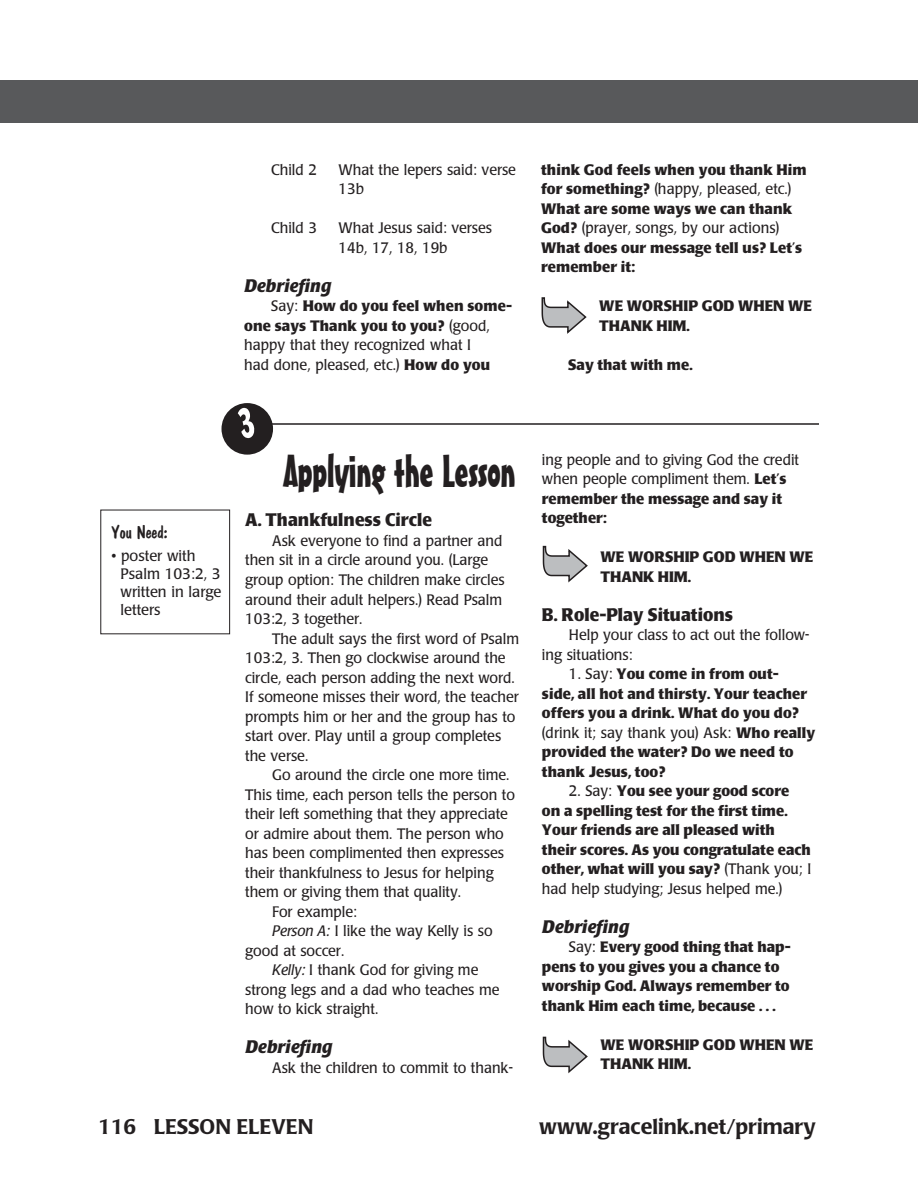
<style>
.page{position:relative;width:918px;height:1202px;background:#fff}
.page>*{position:absolute;margin:0;border:0;box-sizing:border-box;transform-origin:0 0}
.section_title{font:45px "Mister Earl BT";letter-spacing:-.01em;color:#231f20}
.t1{font:500 21px "Poppl Laudatio";color:#231f20}
.subhead{font:700 18px "Poppl Laudatio";color:#231f20;scale:.95 1}
.subhead-2{font:italic 700 18px "Poppl Laudatio";color:#231f20}
.You_Need_head{font:18px "Dom Casual D";color:#231f20}
.body{font:15px/19.5px "Poppl Laudatio";color:#231f20;scale:.95 1}
.body-2{font:700 15px/19.5px "Poppl Laudatio";color:#231f20}
.body-Xindent{font:700 15px/19.5px "Poppl Laudatio";color:#231f20}
.You_Need_items{font:15px/18px "Poppl Laudatio";color:#231f20}
.s1{font-weight:700}
.s2{font-weight:400}
.s3{font-style:italic}
</style>
<div class="page">
<div style="left:0;top:80px;width:891px;height:43px;background:#58595b"></div>
<div style="left:891px;top:80px;width:27px;height:43px;background:#58595b"></div>
<hr style="left:271px;top:423px;width:548px;height:2px;background:#231f20">
<svg style="left:543px;top:1036px;width:45px;height:37px"></svg>
<svg style="left:543px;top:546px;width:45px;height:36px"></svg>
<svg style="left:542px;top:297px;width:45px;height:37px"></svg>
<svg style="left:222px;top:403px;width:51px;height:51px"></svg>
<p class="body" style="left:271px;top:160px;width:50px">Child 2</p>
<p class="body" style="left:339px;top:160px;width:188px">What the lepers said: verse</p>
<p class="body" style="left:339px;top:180px;width:28px">13b</p>
<p class="body" style="left:271px;top:219px;width:50px">Child 3</p>
<p class="body" style="left:339px;top:219px;width:163px">What Jesus said: verses</p>
<p class="body" style="left:339px;top:238px;width:116px">14b, 17, 18, 19b</p>
<p class="subhead-2" style="left:244px;top:275px;width:89px">Debriefing</p>
<p class="body" style="left:244px;top:297px;width:284px;text-indent:27px">Say: <span class="s1">How do you feel when some&shy;one says Thank you to you?</span> (good, happy that they recognized what I<br>had done, pleased, etc.) <span class="s1">How do you</span></p>
<p class="body-2" style="left:541px;top:160px;width:267px">think God feels when you thank Him for something? <span class="s2">(happy, pleased, etc.)<br></span>What are some ways we can thank<br>God? <span class="s2">(prayer, songs, by our actions)<br></span>What does our message tell us? Let’s remember it:</p>
<p class="body-Xindent" style="left:599px;top:296px;width:214px">WE WORSHIP GOD WHEN WE<br>THANK HIM.</p>
<p class="body-2" style="left:568px;top:355px;width:126px">Say that with me.</p>
<p class="You_Need_head" style="left:112px;top:522px;width:58px">You Need:</p>
<p class="You_Need_items" style="left:121px;top:547px;width:102px;text-indent:-9px">• poster with<br>Psalm 103:2, 3 written in large letters</p>
<p class="section_title" style="left:284px;top:444px;width:234px">Applying the Lesson</p>
<p class="subhead" style="left:245px;top:510px;width:198px">A. Thankfulness Circle</p>
<p class="body" style="left:245px;top:531px;width:275px;text-indent:27px">Ask everyone to find a partner and then sit in a circle around you. (Large group option: The children make circles around their adult helpers.) Read Psalm 103:2, 3 together.</p>
<p class="body" style="left:245px;top:629px;width:290px;text-indent:27px">The adult says the first word of Psalm 103:2, 3. Then go clockwise around the circle, each person adding the next word.<br>If someone misses their word, the teacher prompts him or her and the group has to start over. Play until a group completes the verse.</p>
<p class="body" style="left:245px;top:765px;width:285px;text-indent:27px">Go around the circle one more time.<br>This time, each person tells the person to their left something that they appreciate or admire about them. The person who has been complimented then expresses their thankfulness to Jesus for helping them or giving them that quality.</p>
<p class="body" style="left:272px;top:902px;width:91px">For example:</p>
<p class="body" style="left:245px;top:921px;width:262px;text-indent:27px"><span class="s3">Person A:</span> I like the way Kelly is so good at soccer.</p>
<p class="body" style="left:245px;top:960px;width:269px;text-indent:27px"><span class="s3">Kelly:</span> I thank God for giving me strong legs and a dad who teaches me how to kick straight.</p>
<p class="subhead-2" style="left:245px;top:1036px;width:89px">Debriefing</p>
<p class="body" style="left:272px;top:1058px;width:255px">Ask the children to commit to thank-</p>
<p class="body" style="left:542px;top:450px;width:272px">ing people and to giving God the credit when people compliment them. <span class="s1">Let’s remember the message and say it together:</span></p>
<p class="body-Xindent" style="left:600px;top:547px;width:214px">WE WORSHIP GOD WHEN WE<br>THANK HIM.</p>
<p class="subhead" style="left:542px;top:604px;width:203px">B. Role-Play Situations</p>
<p class="body" style="left:542px;top:625px;width:283px;text-indent:27px">Help your class to act out the follow&shy;ing situations:</p>
<p class="body-2" style="left:542px;top:664px;width:275px;text-indent:27px"><span class="s2">1. Say:</span> You come in from out-<br>side, all hot and thirsty. Your teacher offers you a drink. What do you do? <span class="s2">(drink it; say thank you) Ask:</span> Who really provided the water? Do we need to thank Jesus, too?</p>
<p class="body-2" style="left:542px;top:781px;width:271px;text-indent:27px"><span class="s2">2. Say:</span> You see your good score on a spelling test for the first time.<br>Your friends are all pleased with their scores. As you congratulate each other, what will you say? <span class="s2">(Thank you; I had help studying; Jesus helped me.)</span></p>
<p class="subhead-2" style="left:542px;top:916px;width:89px">Debriefing</p>
<p class="body-2" style="left:542px;top:937px;width:250px;text-indent:27px"><span class="s2">Say:</span> Every good thing that hap&shy;pens to you gives you a chance to worship God. Always remember to thank Him each time, because . . .</p>
<p class="body-Xindent" style="left:600px;top:1035px;width:214px">WE WORSHIP GOD WHEN WE<br>THANK HIM.</p>
<p class="t1" style="left:98px;top:1115px;width:217px">116 LESSON ELEVEN</p>
<p class="t1" style="left:539px;top:1115px;width:278px">www.gracelink.net/primary</p>
</div>
